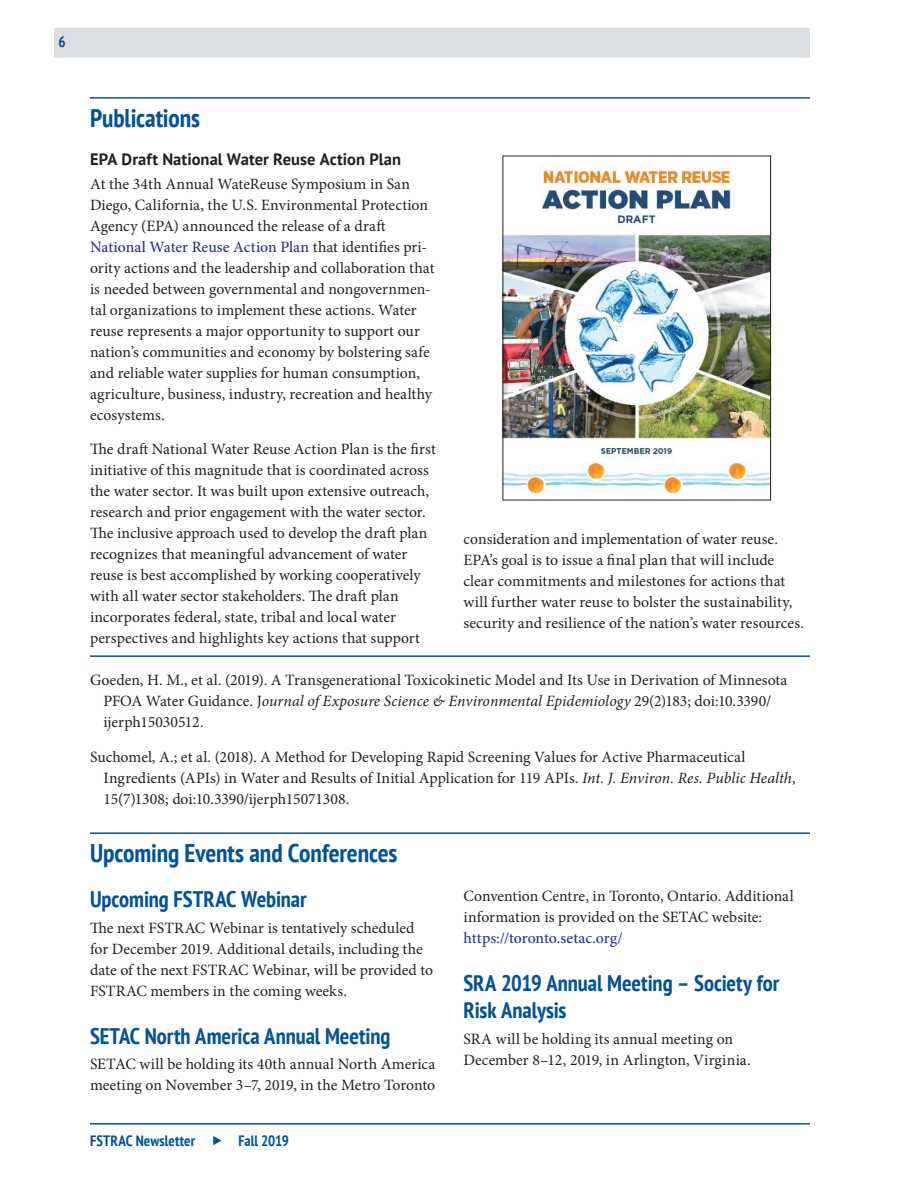
<style>
.page{position:relative;width:918px;height:1188px;background:#fff}
.page>*{position:absolute;margin:0;border:0;box-sizing:border-box;transform-origin:0 0}
.Heading_1{font:700 condensed 25.5px "PT Sans";letter-spacing:-.005em;color:#005299}
.Heading_2{font:700 condensed 22.5px/27px "PT Sans";color:#005299}
.Heading_2-2{font:700 16.5px "PT Sans";color:#231f20}
.body_text{font:15.75px/21px "Minion Pro";color:#231f20}
.references{font:15.75px/21px "Minion Pro";color:#231f20}
.references_first{font:15.75px/21px "Minion Pro";color:#231f20}
.t1{font:700 condensed 15px "PT Sans";letter-spacing:.005em;color:#005299}
.t2{font:700 condensed 15px "PT Sans";letter-spacing:-.015em;color:#005299}
.s1{font-weight:500;color:#2e3092}
.s2{font-style:italic}
</style>
<div class="page">
<hr style="left:90px;top:1123px;width:720px;height:2px;background:#005299">
<div style="left:54px;top:28px;width:756px;height:30px;background:#dbdee0"></div>
<hr style="left:90px;top:97px;width:720px;height:2px;background:#005299">
<img style="left:504px;top:164px;width:265px;height:334px">
<div style="left:502px;top:156px;width:269px;height:344px;border:1px solid #231f20"></div>
<hr style="left:90px;top:655px;width:720px;height:2px;background:#005299">
<hr style="left:90px;top:832px;width:720px;height:2px;background:#005299">
<p class="t1" style="left:58px;top:32px;width:9px">6</p>
<h1 class="Heading_1" style="left:90px;top:101px;width:112px">Publications</h1>
<h2 class="Heading_2-2" style="left:90px;top:148px;width:313px">EPA Draft National Water Reuse Action Plan</h2>
<p class="body_text" style="left:90px;top:173px;width:346px">At the 34th Annual WateReuse Symposium in San Diego, California, the U.S. Environmental Protection Agency (EPA) announced the release of a draft <span class="s1">National Water Reuse Action Plan</span> that identifies pri&shy;ority actions and the leadership and collaboration that is needed between governmental and nongovernmen&shy;tal organizations to implement these actions. Water reuse represents a major opportunity to support our nation’s communities and economy by bolstering safe and reliable water supplies for human consumption, agriculture, business, industry, recreation and healthy ecosystems.</p>
<p class="body_text" style="left:90px;top:439px;width:347px">The draft National Water Reuse Action Plan is the first initiative of this magnitude that is coordinated across the water sector. It was built upon extensive outreach, research and prior engagement with the water sector.<br>The inclusive approach used to develop the draft plan recognizes that meaningful advancement of water reuse is best accomplished by working cooperatively with all water sector stakeholders. The draft plan incorporates federal, state, tribal and local water perspectives and highlights key actions that support</p>
<p class="body_text" style="left:463px;top:529px;width:342px">consideration and implementation of water reuse.<br>EPA’s goal is to issue a final plan that will include clear commitments and milestones for actions that will further water reuse to bolster the sustainability, security and resilience of the nation’s water resources.</p>
<p class="references_first" style="left:103px;top:670px;width:686px;text-indent:-13px">Goeden, H. M., et al. (2019). A Transgenerational Toxicokinetic Model and Its Use in Derivation of Minnesota<br>PFOA Water Guidance. J<span class="s2">ournal of Exposure Science &amp; Environmental Epidemiology</span> 29(2)183; doi:10.3390/ ijerph15030512.</p>
<p class="references" style="left:104px;top:746px;width:694px;text-indent:-13px">Suchomel, A.; et al. (2018). A Method for Developing Rapid Screening Values for Active Pharmaceutical<br>Ingredients (APIs) in Water and Results of Initial Application for 119 APIs. <span class="s2">Int. J. Environ. Res. Public Health</span>,<br>15(7)1308; doi:10.3390/ijerph15071308.</p>
<h1 class="Heading_1" style="left:90px;top:837px;width:309px">Upcoming Events and Conferences</h1>
<h2 class="Heading_2" style="left:90px;top:886px;width:218px">Upcoming FSTRAC Webinar</h2>
<p class="body_text" style="left:90px;top:917px;width:345px">The next FSTRAC Webinar is tentatively scheduled for December 2019. Additional details, including the date of the next FSTRAC Webinar, will be provided to FSTRAC members in the coming weeks.</p>
<h2 class="Heading_2" style="left:90px;top:1022px;width:302px">SETAC North America Annual Meeting</h2>
<p class="body_text" style="left:90px;top:1054px;width:347px">SETAC will be holding its 40th annual North America meeting on November 3–7, 2019, in the Metro Toronto</p>
<p class="body_text" style="left:463px;top:886px;width:332px">Convention Centre, in Toronto, Ontario. Additional information is provided on the SETAC website: <span class="s1">https://toronto.setac.org/</span></p>
<h2 class="Heading_2" style="left:464px;top:970px;width:318px">SRA 2019 Annual Meeting – Society for<br>Risk Analysis</h2>
<p class="body_text" style="left:464px;top:1028px;width:289px">SRA will be holding its annual meeting on<br>December 8–12, 2019, in Arlington, Virginia.</p>
<p class="t1" style="left:90px;top:1130px;width:107px">FSTRAC Newsletter</p>
<p class="t2" style="left:239px;top:1130px;width:52px">Fall 2019</p>
</div>
